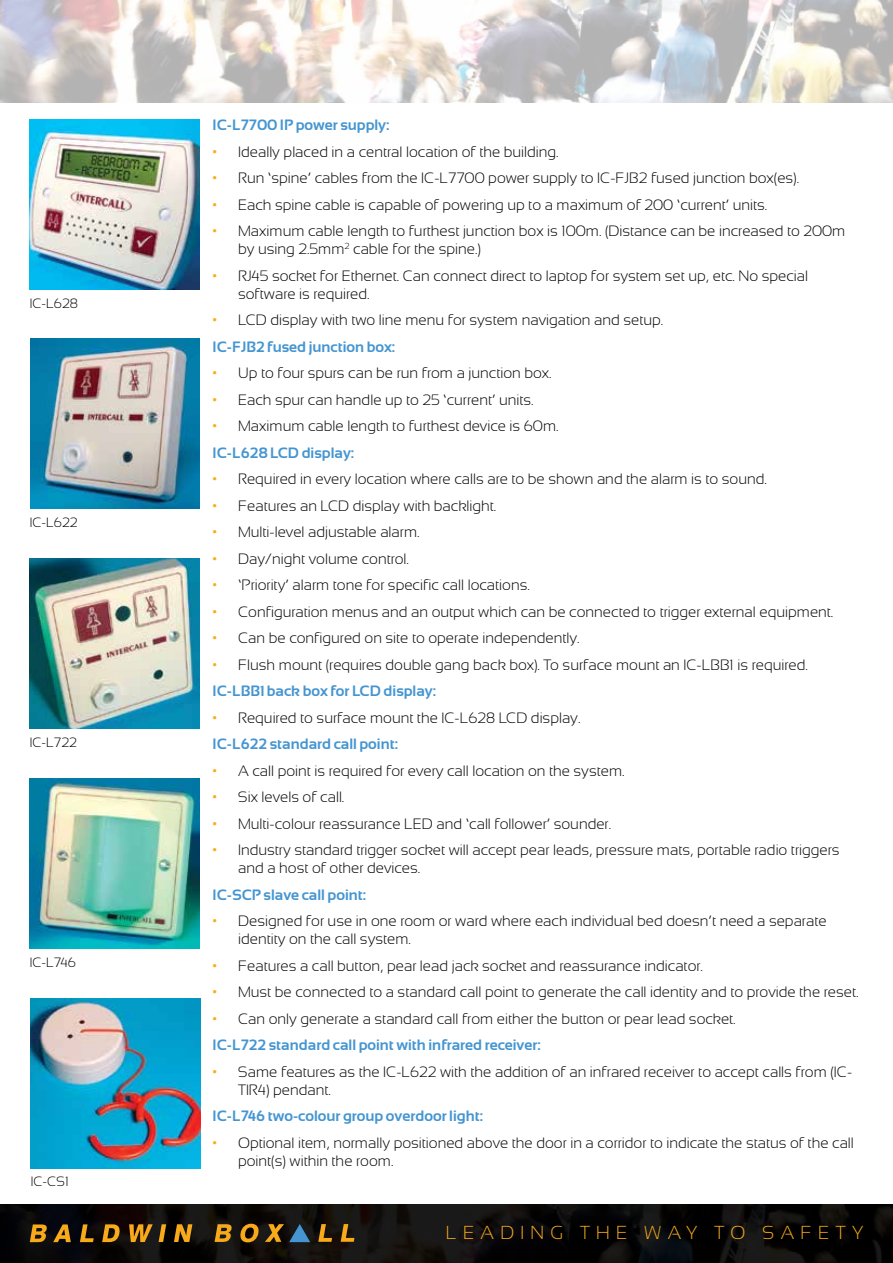
<style>
.page{position:relative;width:893px;height:1263px;background:#fff}
.page>*{position:absolute;margin:0;border:0;box-sizing:border-box;transform-origin:0 0}
.t1{font:300 18.75px "Sansation";letter-spacing:.335em;color:#f8aa1b}
.t2{font:300 15px/18px "Sansation";color:#000}
.t3{font:700 15px "Sansation";color:#4495d1}
.t4{font:300 13.5px "Sansation";color:#000}
.s1{color:#fbab18}
.s2{font-weight:700;color:#4495d1}
</style>
<div class="page">
<img style="left:30px;top:119px;width:170px;height:170px">
<img style="left:30px;top:339px;width:169px;height:170px">
<img style="left:30px;top:558px;width:170px;height:171px">
<img style="left:30px;top:778px;width:170px;height:170px">
<img style="left:31px;top:998px;width:170px;height:170px">
<svg style="left:0;top:1204px;width:893px;height:59px"></svg>
<svg style="left:30px;top:1224px;width:17px;height:18px"></svg>
<svg style="left:53px;top:1224px;width:18px;height:18px"></svg>
<svg style="left:80px;top:1224px;width:14px;height:18px"></svg>
<svg style="left:102px;top:1224px;width:18px;height:18px"></svg>
<svg style="left:129px;top:1224px;width:24px;height:18px"></svg>
<svg style="left:159px;top:1224px;width:7px;height:18px"></svg>
<svg style="left:174px;top:1224px;width:18px;height:18px"></svg>
<svg style="left:215px;top:1224px;width:17px;height:18px"></svg>
<svg style="left:240px;top:1224px;width:19px;height:18px"></svg>
<svg style="left:318px;top:1224px;width:14px;height:18px"></svg>
<svg style="left:341px;top:1224px;width:13px;height:18px"></svg>
<svg style="left:265px;top:1224px;width:45px;height:18px"></svg>
<img style="left:0;top:0;width:893px;height:102px">
<p class="t4" style="left:30px;top:295px;width:50px">IC-L628</p>
<p class="t4" style="left:30px;top:515px;width:49px">IC-L622</p>
<p class="t4" style="left:30px;top:735px;width:49px">IC-L722</p>
<p class="t4" style="left:30px;top:954px;width:48px">IC-L746</p>
<p class="t4" style="left:31px;top:1174px;width:40px">IC-CS1</p>
<p class="t3" style="left:213px;top:116px;width:178px">IC-L7700 IP power supply:</p>
<p class="t2" style="left:213px;top:142px;width:348px"><span class="s1">•</span> Ideally placed in a central location of the building.</p>
<p class="t2" style="left:213px;top:169px;width:588px"><span class="s1">•</span> Run ‘spine’ cables from the IC-L7700 power supply to IC-FJB2 fused junction box(es).</p>
<p class="t2" style="left:213px;top:195px;width:556px"><span class="s1">•</span> Each spine cable is capable of powering up to a maximum of 200 ‘current’ units.</p>
<p class="t2" style="left:238px;top:222px;width:609px;text-indent:-26px"><span class="s1">•</span> Maximum cable length to furthest junction box is 100m. (Distance can be increased to 200m by using 2.5mm<sup>2</sup> cable for the spine.)</p>
<p class="t2" style="left:238px;top:266px;width:571px;text-indent:-26px"><span class="s1">•</span> RJ45 socket for Ethernet. Can connect direct to laptop for system set up, etc. No special software is required.</p>
<p class="t2" style="left:213px;top:307px;width:452px;line-height:26.5px"><span class="s1">•</span> LCD display with two line menu for system navigation and setup.<br><span class="s2">IC-FJB2 fused junction box:</span></p>
<p class="t2" style="left:213px;top:364px;width:341px"><span class="s1">•</span> Up to four spurs can be run from a junction box.</p>
<p class="t2" style="left:213px;top:390px;width:323px"><span class="s1">•</span> Each spur can handle up to 25 ‘current’ units.</p>
<p class="t2" style="left:213px;top:413px;width:348px;line-height:26.5px"><span class="s1">•</span> Maximum cable length to furthest device is 60m.<br><span class="s2">IC-L628 LCD display:</span></p>
<p class="t2" style="left:213px;top:470px;width:556px"><span class="s1">•</span> Required in every location where calls are to be shown and the alarm is to sound.</p>
<p class="t2" style="left:213px;top:496px;width:285px"><span class="s1">•</span> Features an LCD display with backlight.</p>
<p class="t2" style="left:213px;top:523px;width:209px"><span class="s1">•</span> Multi-level adjustable alarm.</p>
<p class="t2" style="left:213px;top:549px;width:198px"><span class="s1">•</span> Day/night volume control.</p>
<p class="t2" style="left:213px;top:576px;width:319px"><span class="s1">•</span> ‘Priority’ alarm tone for specific call locations.</p>
<p class="t2" style="left:213px;top:602px;width:622px"><span class="s1">•</span> Configuration menus and an output which can be connected to trigger external equipment.</p>
<p class="t2" style="left:213px;top:629px;width:368px"><span class="s1">•</span> Can be configured on site to operate independently.</p>
<p class="t2" style="left:213px;top:651px;width:597px;line-height:26.5px"><span class="s1">•</span> Flush mount (requires double gang back box). To surface mount an IC-LBB1 is required.<br><span class="s2">IC-LBB1 back box for LCD display:</span></p>
<p class="t2" style="left:213px;top:704px;width:369px;line-height:26.5px"><span class="s1">•</span> Required to surface mount the IC-L628 LCD display.<br><span class="s2">IC-L622 standard call point:</span></p>
<p class="t2" style="left:213px;top:761px;width:414px"><span class="s1">•</span> A call point is required for every call location on the system.</p>
<p class="t2" style="left:213px;top:788px;width:133px"><span class="s1">•</span> Six levels of call.</p>
<p class="t2" style="left:213px;top:814px;width:400px"><span class="s1">•</span> Multi-colour reassurance LED and ‘call follower’ sounder.</p>
<p class="t2" style="left:238px;top:841px;width:603px;text-indent:-26px"><span class="s1">•</span> Industry standard trigger socket will accept pear leads, pressure mats, portable radio triggers and a host of other devices.</p>
<p class="t3" style="left:213px;top:886px;width:155px">IC-SCP slave call point:</p>
<p class="t2" style="left:238px;top:912px;width:590px;text-indent:-26px"><span class="s1">•</span> Designed for use in one room or ward where each individual bed doesn’t need a separate identity on the call system.</p>
<p class="t2" style="left:213px;top:956px;width:492px"><span class="s1">•</span> Features a call button, pear lead jack socket and reassurance indicator.</p>
<p class="t2" style="left:213px;top:983px;width:647px"><span class="s1">•</span> Must be connected to a standard call point to generate the call identity and to provide the reset.</p>
<p class="t2" style="left:213px;top:1005px;width:525px;line-height:26.5px"><span class="s1">•</span> Can only generate a standard call from either the button or pear lead socket.<br><span class="s2">IC-L722 standard call point with infrared receiver:</span></p>
<p class="t2" style="left:238px;top:1063px;width:616px;text-indent:-26px"><span class="s1">•</span> Same features as the IC-L622 with the addition of an infrared receiver to accept calls from (IC-<br>TIR4) pendant.</p>
<p class="t3" style="left:213px;top:1108px;width:272px">IC-L746 two-colour group overdoor light:</p>
<p class="t2" style="left:238px;top:1134px;width:617px;text-indent:-26px"><span class="s1">•</span> Optional item, normally positioned above the door in a corridor to indicate the status of the call point(s) within the room.</p>
<p class="t1" style="left:446px;top:1223px;width:419px">LEADING THE WAY TO SAFETY</p>
</div>
